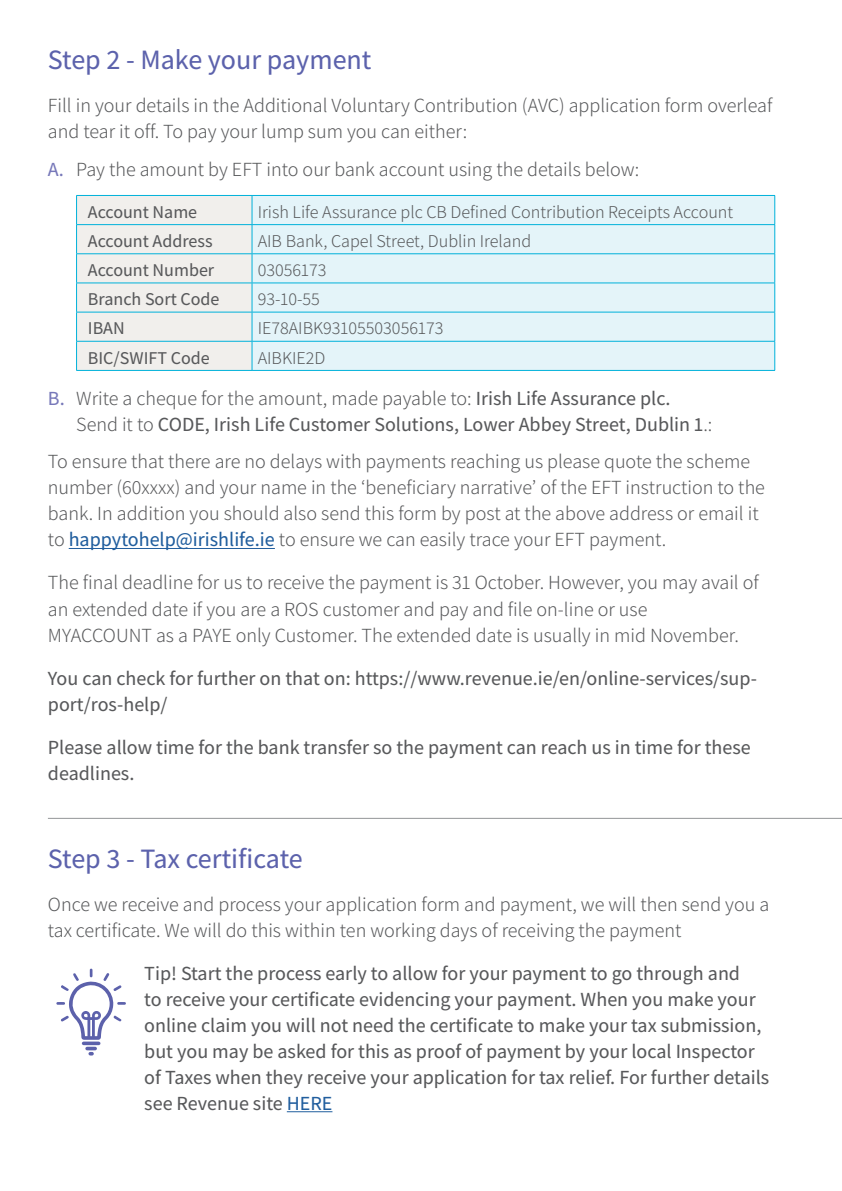
<style>
.page{position:relative;width:842px;height:1191px;background:#fff}
.page>*{position:absolute;margin:0;border:0;box-sizing:border-box;transform-origin:0 0}
.t1{font:500 28px "Assistant";color:#5c62ac}
.t2{font:300 20px/26px "Assistant";color:#58595b}
.t3{font:500 20px/26px "Assistant";color:#58595b}
.t4{font:300 18px "Assistant";color:#58595b}
.t5{font:500 18px "Assistant";color:#58595b}
.s1{font-weight:500;color:#7778b9}
.s2{color:#7778b9}
.s3{font-weight:300}
.s4{font-weight:500;color:#215e9e}
.s5{color:#215e9e}
</style>
<div class="page">
<hr style="left:69px;top:548px;width:206px;height:1px;background:#215e9e">
<hr style="left:287px;top:1111px;width:45px;height:1px;background:#215e9e">
<div style="left:253px;top:196px;width:521px;height:174px;background:#e4f4f9"></div>
<hr style="left:252px;top:195px;width:523px;height:1px;background:#00b1da">
<hr style="left:252px;top:224px;width:523px;height:1px;background:#00b1da">
<hr style="left:252px;top:253px;width:523px;height:1px;background:#00b1da">
<hr style="left:252px;top:283px;width:523px;height:1px;background:#00b1da">
<hr style="left:252px;top:312px;width:523px;height:1px;background:#00b1da">
<hr style="left:252px;top:341px;width:523px;height:1px;background:#00b1da">
<svg style="left:76px;top:195px;width:177px;height:175px;background:#e5eceb"></svg>
<svg style="left:774px;top:196px;width:1px;height:174px"></svg>
<hr style="left:76px;top:370px;width:176px;height:1px;background:#00b1da">
<hr style="left:252px;top:370px;width:523px;height:1px;background:#00b1da">
<hr style="left:48px;top:818px;width:794px;height:1px;background:#939598">
<svg style="left:56px;top:968px;width:70px;height:87px"></svg>
<h1 class="t1" style="left:48px;top:41px;width:325px">Step 2 - Make your payment</h1>
<p class="t2" style="left:48px;top:92px;width:726px">Fill in your details in the Additional Voluntary Contribution (AVC) application form overleaf and tear it off. To pay your lump sum you can either:</p>
<p class="t2" style="left:48px;top:155px;width:593px"><span class="s1">A.</span> Pay the amount by EFT into our bank account using the details below:</p>
<p class="t5" style="left:88px;top:199px;width:111px">Account Name</p>
<p class="t4" style="left:258px;top:199px;width:477px">Irish Life Assurance plc CB Defined Contribution Receipts Account</p>
<p class="t5" style="left:88px;top:229px;width:126px">Account Address</p>
<p class="t4" style="left:258px;top:229px;width:275px">AIB Bank, Capel Street, Dublin Ireland</p>
<p class="t5" style="left:88px;top:258px;width:128px">Account Number</p>
<p class="t4" style="left:258px;top:258px;width:70px">03056173</p>
<p class="t5" style="left:88px;top:287px;width:133px">Branch Sort Code</p>
<p class="t4" style="left:258px;top:287px;width:64px">93-10-55</p>
<p class="t5" style="left:88px;top:316px;width:38px">IBAN</p>
<p class="t4" style="left:258px;top:316px;width:187px">IE78AIBK93105503056173</p>
<p class="t5" style="left:88px;top:345px;width:123px">BIC/SWIFT Code</p>
<p class="t4" style="left:258px;top:345px;width:69px">AIBKIE2D</p>
<p class="t3" style="left:76px;top:384px;width:638px;text-indent:-28px"><span class="s2">B.</span> <span class="s3">Write a cheque for the amount, made payable to:</span> Irish Life Assurance plc.<br><span class="s3">Send it to</span> CODE, Irish Life Customer Solutions, Lower Abbey Street, Dublin 1<span class="s3">.:</span></p>
<p class="t2" style="left:48px;top:448px;width:718px">To ensure that there are no delays with payments reaching us please quote the scheme number (60xxxx) and your name in the ‘beneficiary narrative’ of the EFT instruction to the bank. In addition you should also send this form by post at the above address or email it to <span class="s4">happytohelp@irishlife.ie</span> to ensure we can easily trace your EFT payment.</p>
<p class="t2" style="left:48px;top:569px;width:712px">The final deadline for us to receive the payment is 31 October. However, you may avail of an extended date if you are a ROS customer and pay and file on-line or use<br>MYACCOUNT as a PAYE only Customer. The extended date is usually in mid November.</p>
<p class="t3" style="left:48px;top:664px;width:710px">You can check for further on that on: https://www.revenue.ie/en/online-services/sup&shy;port/ros-help/</p>
<p class="t3" style="left:48px;top:733px;width:704px">Please allow time for the bank transfer so the payment can reach us in time for these deadlines.</p>
<h1 class="t1" style="left:48px;top:839px;width:256px">Step 3 - Tax certificate</h1>
<p class="t2" style="left:48px;top:890px;width:723px">Once we receive and process your application form and payment, we will then send you a tax certificate. We will do this within ten working days of receiving the payment</p>
<p class="t3" style="left:144px;top:959px;width:626px">Tip! Start the process early to allow for your payment to go through and<br>to receive your certificate evidencing your payment. When you make your online claim you will not need the certificate to make your tax submission, but you may be asked for this as proof of payment by your local Inspector of Taxes when they receive your application for tax relief. For further details see Revenue site <span class="s5">HERE</span></p>
</div>
